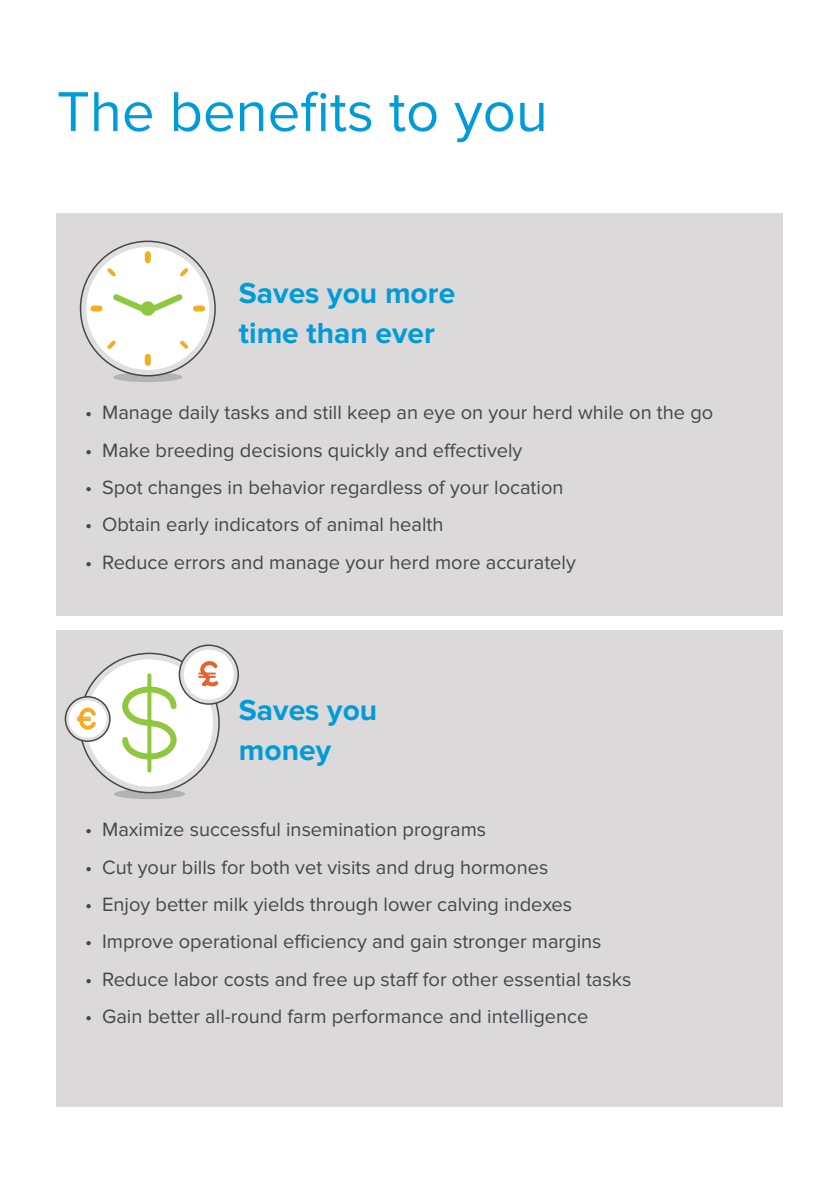
<style>
.page{position:relative;width:840px;height:1191px;background:#fff}
.page>*{position:absolute;margin:0;border:0;box-sizing:border-box;transform-origin:0 0}
.t1{font:58px "Proxima Nova";color:#009bd9}
.t2{font:700 30px/40px "Proxima Nova";color:#009bd9}
.t3{font:20px "Proxima Nova";color:#444849}
</style>
<div class="page">
<div style="left:57px;top:630px;width:725px;height:476px;background:#dbd9d9"></div>
<div style="left:57px;top:213px;width:725px;height:403px;background:#dbd9d9"></div>
<div style="left:113px;top:372px;width:69px;height:10px;background:#b4b2b2;border-radius:50%"></div>
<svg style="left:80px;top:241px;width:135px;height:135px"></svg>
<div style="left:86px;top:247px;width:123px;height:123px;background:#fff;border-radius:50%"></div>
<svg style="left:113px;top:294px;width:70px;height:22px"></svg>
<svg style="left:145px;top:254px;width:6px;height:6px"></svg>
<svg style="left:145px;top:357px;width:6px;height:6px"></svg>
<svg style="left:196px;top:305px;width:6px;height:6px"></svg>
<svg style="left:93px;top:305px;width:6px;height:6px"></svg>
<svg style="left:180px;top:264px;width:12px;height:13px"></svg>
<svg style="left:107px;top:340px;width:9px;height:9px"></svg>
<svg style="left:180px;top:340px;width:12px;height:12px"></svg>
<svg style="left:104px;top:264px;width:12px;height:13px"></svg>
<svg style="left:114px;top:788px;width:71px;height:11px"></svg>
<svg style="left:80px;top:653px;width:139px;height:139px"></svg>
<div style="left:86px;top:659px;width:127px;height:127px;background:#fff;border-radius:50%"></div>
<svg style="left:147px;top:675px;width:4px;height:95px"></svg>
<svg style="left:122px;top:683px;width:55px;height:79px"></svg>
<svg style="left:179px;top:645px;width:59px;height:59px"></svg>
<div style="left:178px;top:644px;width:61px;height:61px;border:2px solid #444849;border-radius:50%"></div>
<div style="left:184px;top:649px;width:50px;height:50px;background:#fff;border-radius:50%"></div>
<svg style="left:198px;top:661px;width:21px;height:26px"></svg>
<svg style="left:65px;top:697px;width:45px;height:44px"></svg>
<div style="left:65px;top:696px;width:46px;height:46px;border:2px solid #444849;border-radius:50%"></div>
<div style="left:69px;top:700px;width:37px;height:38px;background:#fff;border-radius:50%"></div>
<svg style="left:77px;top:707px;width:19px;height:23px"></svg>
<h1 class="t1" style="left:57px;top:78px;width:492px">The benefits to you</h1>
<h2 class="t2" style="left:239px;top:274px;width:218px">Saves you more time than ever</h2>
<p class="t3" style="left:85px;top:401px;width:629px">• Manage daily tasks and still keep an eye on your herd while on the go</p>
<p class="t3" style="left:85px;top:438px;width:438px">• Make breeding decisions quickly and effectively</p>
<p class="t3" style="left:85px;top:476px;width:479px">• Spot changes in behavior regardless of your location</p>
<p class="t3" style="left:85px;top:513px;width:360px">• Obtain early indicators of animal health</p>
<p class="t3" style="left:85px;top:550px;width:492px">• Reduce errors and manage your herd more accurately</p>
<h2 class="t2" style="left:239px;top:691px;width:140px">Saves you money</h2>
<p class="t3" style="left:85px;top:818px;width:402px">• Maximize successful insemination programs</p>
<p class="t3" style="left:85px;top:855px;width:464px">• Cut your bills for both vet visits and drug hormones</p>
<p class="t3" style="left:85px;top:893px;width:488px">• Enjoy better milk yields through lower calving indexes</p>
<p class="t3" style="left:85px;top:930px;width:517px">• Improve operational efficiency and gain stronger margins</p>
<p class="t3" style="left:85px;top:967px;width:547px">• Reduce labor costs and free up staff for other essential tasks</p>
<p class="t3" style="left:85px;top:1005px;width:504px">• Gain better all-round farm performance and intelligence</p>
</div>
